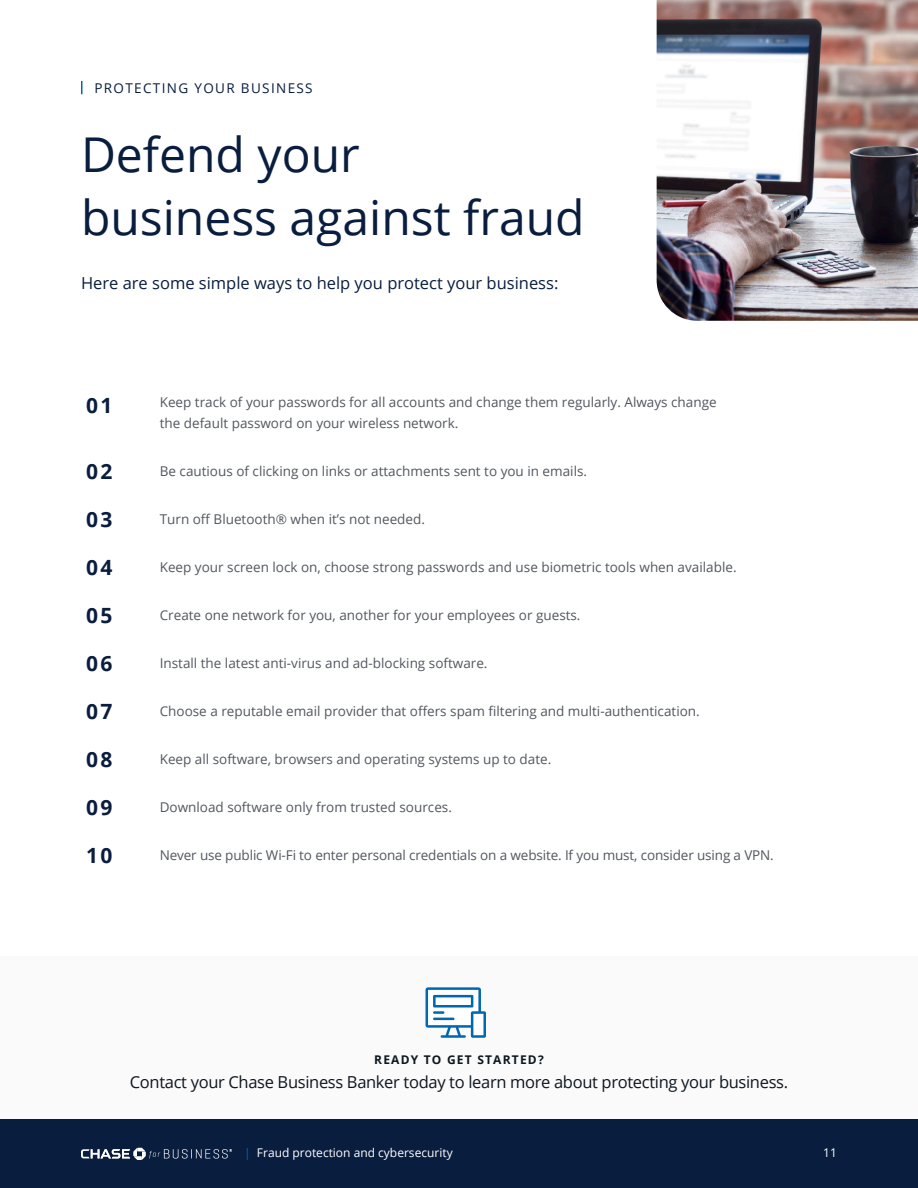
<style>
.page{position:relative;width:918px;height:1188px;background:#fff}
.page>*{position:absolute;margin:0;border:0;box-sizing:border-box;transform-origin:0 0}
.t1{font:48px/63px "Open Sans";color:#091d3f}
.t2{font:700 21px "Open Sans";letter-spacing:.1em;color:#091d3f}
.t3{font:16.5px "Open Sans";letter-spacing:-.02em;color:#0e171f}
.t4{font:16.5px "Open Sans";color:#091d3f}
.t5{font:13.5px/21px "Open Sans";color:#52575f}
.t6{font:13.5px "Open Sans";letter-spacing:.1em;color:#091d3f}
.t7{font:12px "Open Sans";color:#fff}
.t8{font:700 12px "Open Sans";letter-spacing:.1em;color:#0e171f}
.s1{color:#0067b1}
</style>
<div class="page">
<div style="left:0;top:1119px;width:918px;height:69px;background:#091d3f"></div>
<svg style="left:81px;top:1148px;width:151px;height:12px"></svg>
<svg style="left:81px;top:81px;width:1px;height:13px"></svg>
<div style="left:0;top:957px;width:918px;height:162px;background:#fafafb"></div>
<svg style="left:426px;top:987px;width:60px;height:51px"></svg>
<img style="left:657px;top:0;width:261px;height:321px">
<p class="t6" style="left:94px;top:79px;width:220px">PROTECTING YOUR BUSINESS</p>
<p class="t1" style="left:81px;top:122px;width:505px">Defend your<br>business against fraud</p>
<p class="t4" style="left:81px;top:271px;width:479px">Here are some simple ways to help you protect your business:</p>
<p class="t2" style="left:86px;top:390px;width:28px">01</p>
<p class="t2" style="left:86px;top:457px;width:28px">02</p>
<p class="t2" style="left:86px;top:505px;width:28px">03</p>
<p class="t2" style="left:86px;top:553px;width:28px">04</p>
<p class="t2" style="left:86px;top:601px;width:28px">05</p>
<p class="t2" style="left:86px;top:649px;width:28px">06</p>
<p class="t2" style="left:86px;top:697px;width:28px">07</p>
<p class="t2" style="left:86px;top:745px;width:28px">08</p>
<p class="t2" style="left:86px;top:793px;width:28px">09</p>
<p class="t2" style="left:86px;top:841px;width:28px">10</p>
<p class="t5" style="left:160px;top:391px;width:558px">Keep track of your passwords for all accounts and change them regularly. Always change the default password on your wireless network.</p>
<p class="t5" style="left:160px;top:460px;width:429px">Be cautious of clicking on links or attachments sent to you in emails.</p>
<p class="t5" style="left:160px;top:508px;width:267px">Turn off Bluetooth® when it’s not needed.</p>
<p class="t5" style="left:160px;top:556px;width:578px">Keep your screen lock on, choose strong passwords and use biometric tools when available.</p>
<p class="t5" style="left:160px;top:604px;width:422px">Create one network for you, another for your employees or guests.</p>
<p class="t5" style="left:160px;top:652px;width:329px">Install the latest anti-virus and ad-blocking software.</p>
<p class="t5" style="left:160px;top:700px;width:542px">Choose a reputable email provider that offers spam filtering and multi-authentication.</p>
<p class="t5" style="left:160px;top:748px;width:393px">Keep all software, browsers and operating systems up to date.</p>
<p class="t5" style="left:160px;top:796px;width:294px">Download software only from trusted sources.</p>
<p class="t5" style="left:160px;top:844px;width:616px">Never use public Wi-Fi to enter personal credentials on a website. If you must, consider using a VPN.</p>
<p class="t8" style="left:374px;top:1051px;width:171px">READY TO GET STARTED?</p>
<p class="t3" style="left:130px;top:1071px;width:660px">Contact your Chase Business Banker today to learn more about protecting your business.</p>
<p class="t7" style="left:244px;top:1144px;width:210px"><span class="s1">|</span> Fraud protection and cybersecurity</p>
<p class="t7" style="left:823px;top:1144px;width:15px">11</p>
</div>
